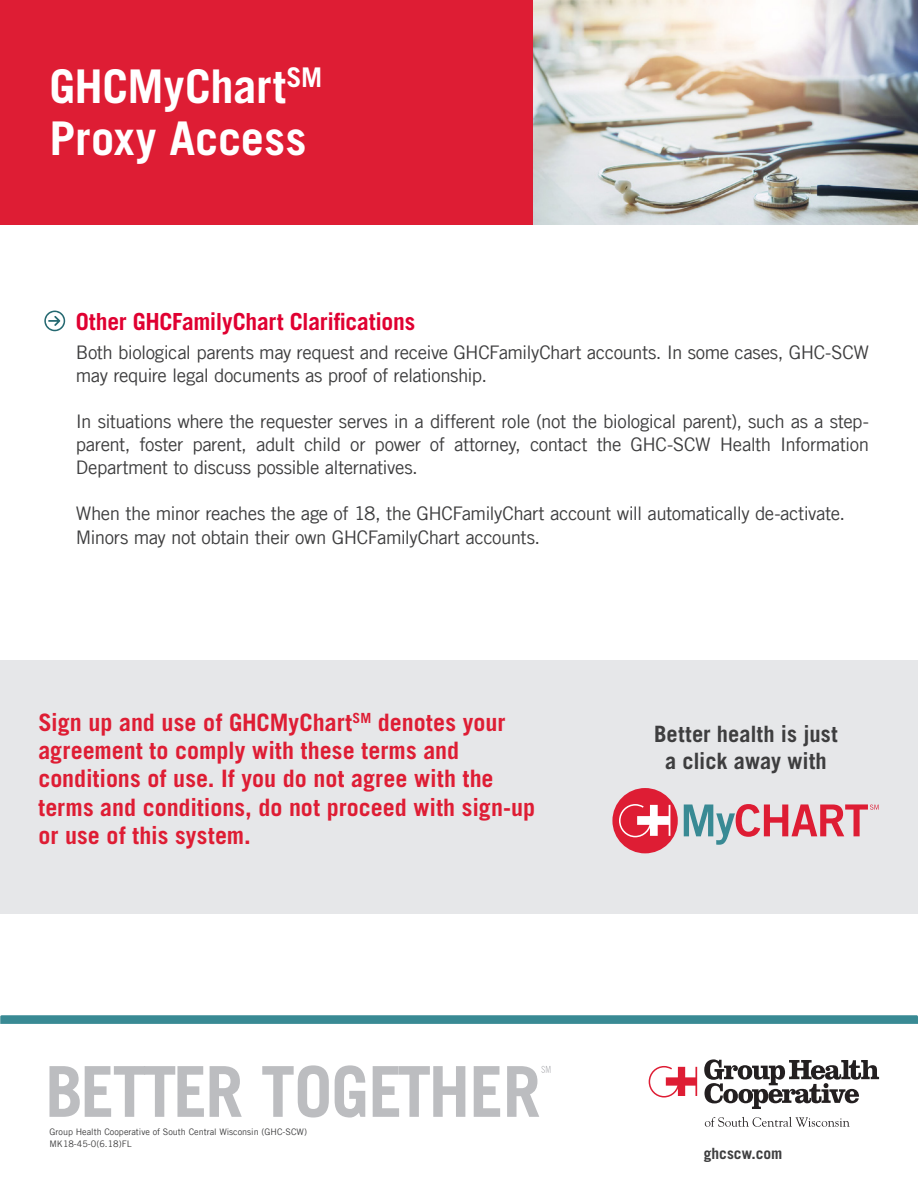
<style>
.page{position:relative;width:918px;height:1188px;background:#fff}
.page>*{position:absolute;margin:0;border:0;box-sizing:border-box;transform-origin:0 0}
.t1{font:700 46.5px "Trade Gothic LT Com";letter-spacing:-.005em;color:#fff}
.Body{font:700 24px/28.2px "Trade Gothic LT Com";color:#de1d34}
.Body-2{font:700 23.55px "Trade Gothic LT Com";letter-spacing:-.015em;color:#e00031}
.t2{font:700 22.5px/27px "Trade Gothic LT Com";color:#3e3e3f;text-align:center}
.t3{font:18.75px/23.1px "Trade Gothic LT Com";letter-spacing:-.03em;color:#3e3e3f}
.t4{font:700 15.45px "Trade Gothic LT Com";color:#3e3e3f}
.t5{font:9px "Trade Gothic LT Com";color:#3e3e3f}
</style>
<div class="page">
<div style="left:0;top:0;width:535px;height:224px;background:#de1d34"></div>
<svg style="left:50px;top:1066px;width:154px;height:51px"></svg>
<svg style="left:210px;top:1066px;width:32px;height:51px"></svg>
<svg style="left:262px;top:1065px;width:67px;height:53px"></svg>
<svg style="left:335px;top:1065px;width:30px;height:53px"></svg>
<svg style="left:373px;top:1066px;width:92px;height:51px"></svg>
<svg style="left:474px;top:1066px;width:26px;height:51px"></svg>
<svg style="left:507px;top:1066px;width:43px;height:51px"></svg>
<svg style="left:704px;top:1059px;width:175px;height:50px"></svg>
<svg style="left:648px;top:1066px;width:49px;height:32px"></svg>
<svg style="left:705px;top:1117px;width:145px;height:10px"></svg>
<svg style="left:0;top:1015px;width:918px;height:9px;background:#408e98"></svg>
<svg style="left:44px;top:311px;width:21px;height:20px"></svg>
<img style="left:533px;top:0;width:385px;height:224px">
<div style="left:0;top:660px;width:918px;height:254px;background:#e6e7e9"></div>
<div style="left:612px;top:788px;width:66px;height:65px;background:#de1d34;border-radius:50%"></div>
<svg style="left:619px;top:804px;width:51px;height:33px"></svg>
<svg style="left:684px;top:804px;width:195px;height:41px"></svg>
<p class="t1" style="left:50px;top:58px;width:274px">GHCMyChart<sup>SM</sup></p>
<p class="t1" style="left:50px;top:110px;width:259px">Proxy Access</p>
<p class="Body-2" style="left:76px;top:308px;width:341px">Other GHCFamilyChart Clarifications</p>
<p class="t3" style="left:76px;top:341px;width:795px">Both biological parents may request and receive GHCFamilyChart accounts. In some cases, GHC-SCW may require legal documents as proof of relationship.</p>
<p class="t3" style="left:76px;top:410px;width:795px;text-align:justify">In situations where the requester serves in a different role (not the biological parent), such as a step&shy;parent, foster parent, adult child or power of attorney, contact the GHC-SCW Health Information Department to discuss possible alternatives.</p>
<p class="t3" style="left:76px;top:502px;width:771px">When the minor reaches the age of 18, the GHCFamilyChart account will automatically de-activate.</p>
<p class="t3" style="left:76px;top:525px;width:466px">Minors may not obtain their own GHCFamilyChart accounts.</p>
<p class="Body" style="left:38px;top:708px;width:498px">Sign up and use of GHCMyChart<sup>SM</sup> denotes your agreement to comply with these terms and conditions of use. If you do not agree with the terms and conditions, do not proceed with sign-up or use of this system.</p>
<p class="t5" style="left:50px;top:1126px;width:259px">Group Health Cooperative of South Central Wisconsin (GHC-SCW)</p>
<p class="t5" style="left:50px;top:1138px;width:84px">MK18-45-0(6.18)FL</p>
<p class="t2" style="left:654px;top:720px;width:185px">Better health is just a click away with</p>
<p class="t4" style="left:704px;top:1144px;width:80px">ghcscw.com</p>
</div>
